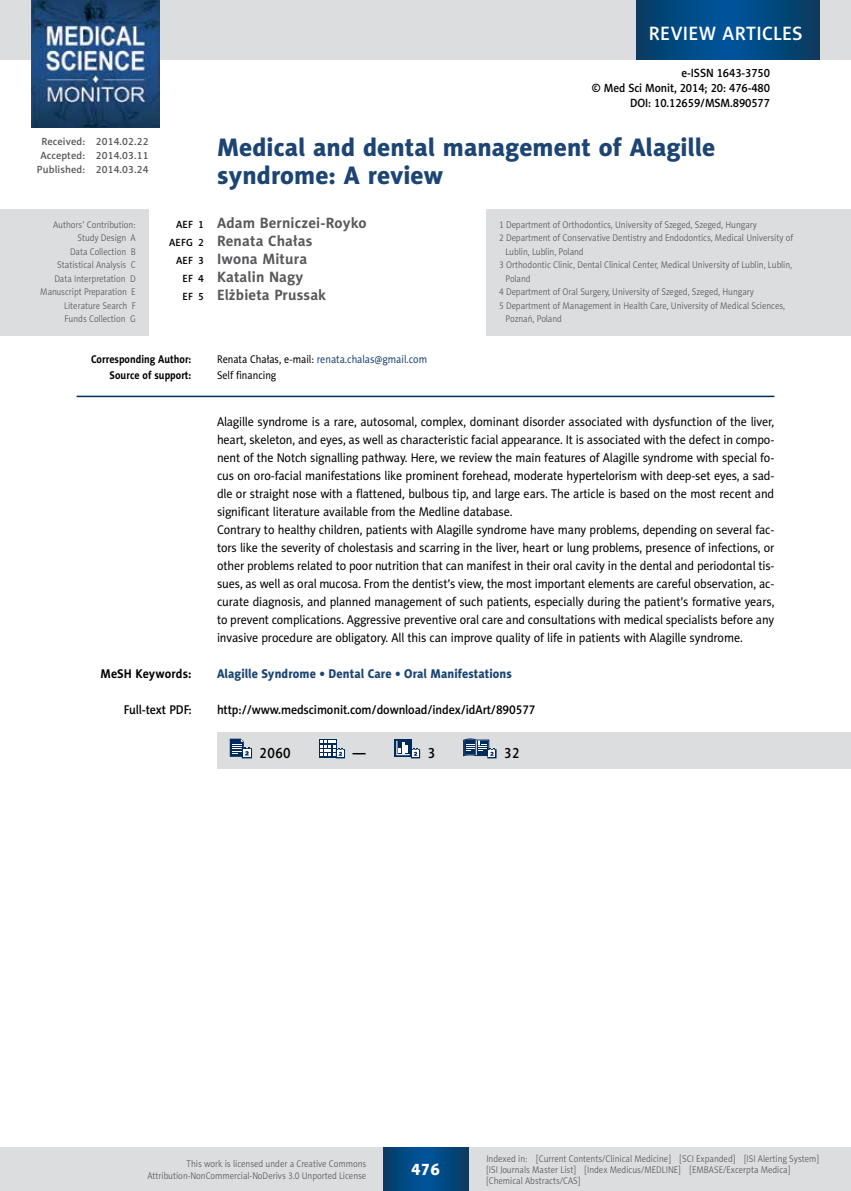
<style>
.page{position:relative;width:851px;height:1191px;background:#fff}
.page>*{position:absolute;margin:0;border:0;box-sizing:border-box;transform-origin:0 0}
.t1{font:25.5px/28.5px "Naomi Sans EFN Heavy";color:#1d4574}
.t2{font:19.5px "Naomi Sans EFN Medium";letter-spacing:.015em;color:#fff}
.t3{font:16.5px "Naomi Sans EFN Heavy";color:#fff}
.t4{font:700 15px "Naomi Sans EFN";letter-spacing:.01em;color:#58595b}
.t5{font:15px "Naomi Sans EFN Medium";letter-spacing:.03em;color:#000;scale:.9 1}
.t6{font:12.75px/18px "Naomi Sans EFN";letter-spacing:-.01em;color:#000;scale:.95 1}
.t7{font:12.75px "Naomi Sans EFN Medium";letter-spacing:-.01em;color:#000;scale:.95 1}
.t8{font:12.75px "Naomi Sans EFN Heavy";letter-spacing:.005em;color:#1d4574;scale:.95 1}
.t9{font:700 12.75px "Naomi Sans EFN";letter-spacing:.005em;color:#000;scale:.95 1}
.t10{font:12px/15px "Naomi Sans EFN Medium";letter-spacing:-.01em;color:#000;text-align:right;scale:.95 1}
.t11{font:11.25px "Naomi Sans EFN";color:#1d4574;scale:.9 1}
.t12{font:700 11.25px "Naomi Sans EFN";color:#000;scale:.9 1}
.t13{font:11.25px "Naomi Sans EFN";color:#000;scale:.9 1}
.t14{font:10.5px/13.5px "Naomi Sans EFN Medium";letter-spacing:.01em;color:#58595b;text-align:center}
.t15{font:9.75px/13.5px "Naomi Sans EFN Light";color:#58595b;text-align:right;scale:.9 1}
.s1{font-family:"Naomi Sans EFN Medium";font-weight:400;font-size:10.5px;color:#000}
.s2{color:#000}
</style>
<div class="page">
<div style="left:217px;top:732px;width:633px;height:36px;background:#dcddde"></div>
<svg style="left:230px;top:738px;width:22px;height:20px"></svg>
<div style="left:319px;top:739px;width:17px;height:18px;background:#002b5c"></div>
<svg style="left:320px;top:740px;width:25px;height:18px"></svg>
<div style="left:394px;top:739px;width:18px;height:18px;background:#002b5c"></div>
<svg style="left:396px;top:741px;width:24px;height:17px"></svg>
<svg style="left:463px;top:738px;width:33px;height:20px"></svg>
<hr style="left:77px;top:396px;width:697px;height:1px;background:#002b5c">
<div style="left:0;top:210px;width:148px;height:126px;background:#dcddde"></div>
<div style="left:486px;top:210px;width:364px;height:126px;background:#dcddde"></div>
<hr style="left:850px;top:0;width:1px;height:60px;background:#dcddde">
<div style="left:0;top:1148px;width:850px;height:43px;background:#dcddde"></div>
<svg style="left:383px;top:1147px;width:85px;height:43px;background:#02487f"></svg>
<div style="left:0;top:0;width:850px;height:60px;background:#dcddde"></div>
<svg style="left:636px;top:0;width:183px;height:60px;background:#02487f"></svg>
<img style="left:32px;top:0;width:127px;height:128px">
<h2 class="t2" style="left:648px;top:22px;width:155px">REVIEW ARTICLES</h2>
<p class="t10" style="left:591px;top:65px;width:189px">e-ISSN 1643-3750<br>© Med Sci Monit, 2014; 20: 476-480<br>DOI: 10.12659/MSM.890577</p>
<h1 class="t1" style="left:217px;top:132px;width:499px">Medical and dental management of Alagille syndrome: A review</h1>
<p class="t4" style="left:176px;top:214px;width:192px"><span class="s1">AEF 1</span> Adam Berniczei-Royko</p>
<p class="t4" style="left:169px;top:232px;width:145px"><span class="s1">AEFG 2</span> Renata Chałas</p>
<p class="t4" style="left:176px;top:250px;width:132px"><span class="s1">AEF 3</span> Iwona Mitura</p>
<p class="t4" style="left:182px;top:268px;width:122px"><span class="s1">EF 4</span> Katalin Nagy</p>
<p class="t4" style="left:182px;top:286px;width:145px"><span class="s1">EF 5</span> Elżbieta Prussak</p>
<p class="t14" style="left:37px;top:135px;width:113px">Received: 2014.02.22<br>Accepted: 2014.03.11<br>Published: 2014.03.24</p>
<p class="t15" style="left:40px;top:218px;width:107px">Authors’ Contribution:<br>Study Design A<br>Data Collection B<br>Statistical Analysis C<br>Data Interpretation D<br>Manuscript Preparation E<br>Literature Search F<br>Funds Collection G</p>
<p class="t15" style="left:499px;top:218px;width:288px">1 Department of Orthodontics, University of Szeged, Szeged, Hungary</p>
<p class="t15" style="left:499px;top:231px;width:328px">2 Department of Conservative Dentistry and Endodontics, Medical University of</p>
<p class="t15" style="left:505px;top:245px;width:88px">Lublin, Lublin, Poland</p>
<p class="t15" style="left:499px;top:258px;width:327px">3 Orthodontic Clinic, Dental Clinical Center, Medical University of Lublin, Lublin,</p>
<p class="t15" style="left:505px;top:272px;width:29px">Poland</p>
<p class="t15" style="left:499px;top:285px;width:284px">4 Department of Oral Surgery, University of Szeged, Szeged, Hungary</p>
<p class="t15" style="left:499px;top:299px;width:319px">5 Department of Management in Health Care, University of Medical Sciences,</p>
<p class="t15" style="left:505px;top:312px;width:64px">Poznań, Poland</p>
<p class="t12" style="left:91px;top:352px;width:113px">Corresponding Author:</p>
<p class="t11" style="left:217px;top:352px;width:235px"><span class="s2">Renata Chałas, e-mail:</span> renata.chalas@gmail.com</p>
<p class="t12" style="left:110px;top:368px;width:92px">Source of support:</p>
<p class="t13" style="left:217px;top:368px;width:67px">Self financing</p>
<p class="t6" style="left:217px;top:413px;width:588px">Alagille syndrome is a rare, autosomal, complex, dominant disorder associated with dysfunction of the liver, heart, skeleton, and eyes, as well as characteristic facial appearance. It is associated with the defect in compo&shy;nent of the Notch signalling pathway. Here, we review the main features of Alagille syndrome with special fo&shy;cus on oro-facial manifestations like prominent forehead, moderate hypertelorism with deep-set eyes, a sad&shy;dle or straight nose with a flattened, bulbous tip, and large ears. The article is based on the most recent and significant literature available from the Medline database.<br>Contrary to healthy children, patients with Alagille syndrome have many problems, depending on several fac&shy;tors like the severity of cholestasis and scarring in the liver, heart or lung problems, presence of infections, or other problems related to poor nutrition that can manifest in their oral cavity in the dental and periodontal tis&shy;sues, as well as oral mucosa. From the dentist’s view, the most important elements are careful observation, ac&shy;curate diagnosis, and planned management of such patients, especially during the patient’s formative years, to prevent complications. Aggressive preventive oral care and consultations with medical specialists before any invasive procedure are obligatory. All this can improve quality of life in patients with Alagille syndrome.</p>
<p class="t9" style="left:100px;top:666px;width:97px">MeSH Keywords:</p>
<p class="t8" style="left:217px;top:666px;width:312px">Alagille Syndrome • Dental Care • Oral Manifestations</p>
<p class="t7" style="left:124px;top:702px;width:73px">Full-text PDF:</p>
<p class="t7" style="left:217px;top:702px;width:337px">http://www.medscimonit.com/download/index/idArt/890577</p>
<p class="t5" style="left:259px;top:744px;width:36px">2060</p>
<p class="t5" style="left:352px;top:744px;width:16px">—</p>
<p class="t5" style="left:427px;top:744px;width:10px">3</p>
<p class="t5" style="left:504px;top:744px;width:19px">32</p>
<p class="t15" style="left:147px;top:1158px;width:245px;line-height:11.2px">This work is licensed under a Creative Commons<br>Attribution-NonCommercial-NoDerivs 3.0 Unported License</p>
<p class="t3" style="left:411px;top:1159px;width:30px">476</p>
<p class="t15" style="left:486px;top:1152px;width:371px;line-height:11.2px;text-align:left">Indexed in: [Current Contents/Clinical Medicine] [SCI Expanded] [ISI Alerting System] [ISI Journals Master List] [Index Medicus/MEDLINE] [EMBASE/Excerpta Medica] [Chemical Abstracts/CAS]</p>
</div>
